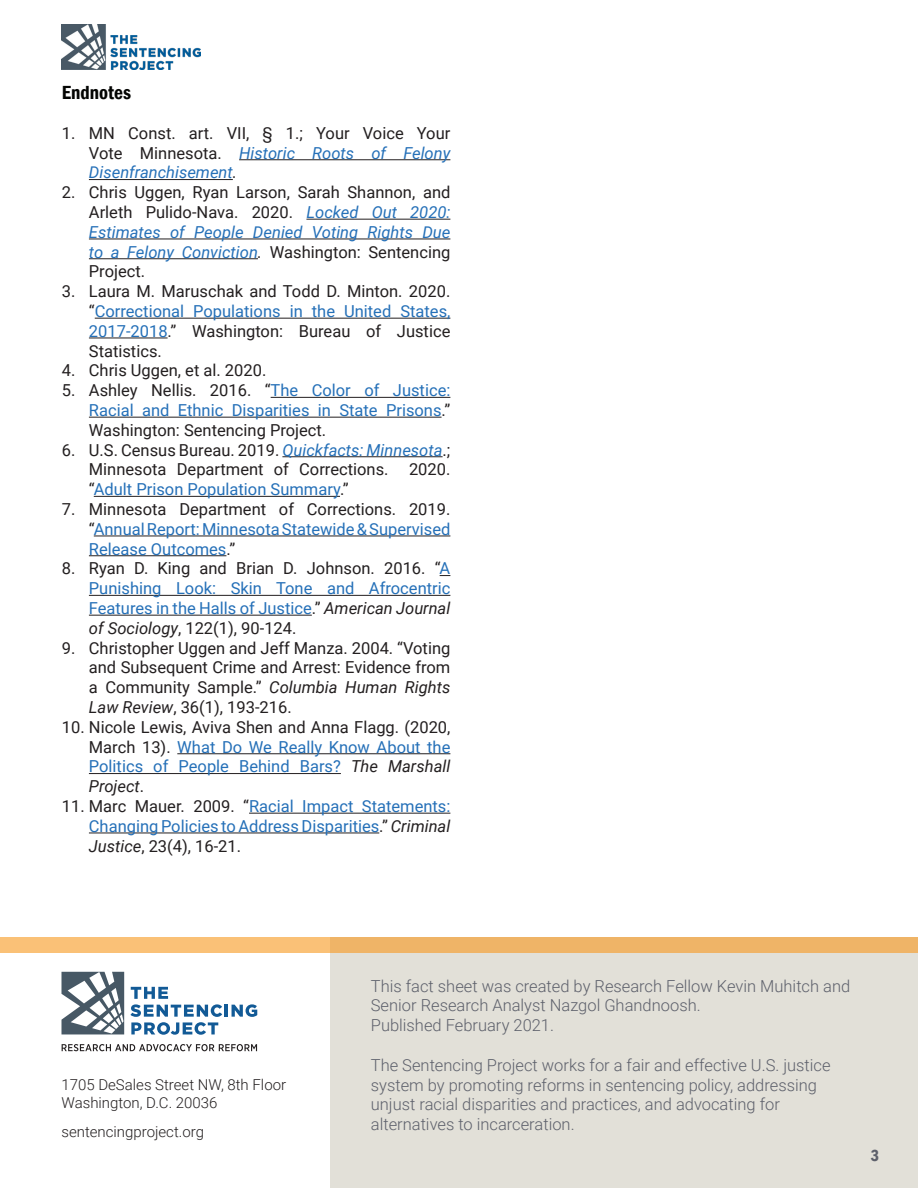
<style>
.page{position:relative;width:918px;height:1188px;background:#fff}
.page>*{position:absolute;margin:0;border:0;box-sizing:border-box;transform-origin:0 0}
.t1{font:600 condensed 19.5px "Franklin Gothic";color:#040503}
.t2{font:16.5px/19.8px "Roboto";color:#231f20;text-align:justify}
.t3{font:16.5px/19.8px "Roboto";color:#2570b8;text-align:justify}
.t4{font:300 16.5px/19.8px "Roboto";color:#5d606b}
.t5{font:600 condensed 16.5px "Franklin Gothic";color:#5d606b}
.t6{font:300 15px "Roboto";color:#231f20}
.s1{font-style:italic;color:#2570b8}
.s2{font-style:italic}
.s3{color:#2570b8}
.s4{color:#231f20}
.s5{font-style:italic;color:#231f20}
</style>
<div class="page">
<img style="left:62px;top:25px;width:139px;height:44px">
<div style="left:331px;top:1144px;width:587px;height:44px;background:#e2e0d8"></div>
<div style="left:331px;top:937px;width:587px;height:207px;background:#e2e0d8"></div>
<svg style="left:0;top:938px;width:918px;height:15px;background:#f2b86c"></svg>
<svg style="left:62px;top:972px;width:62px;height:62px"></svg>
<svg style="left:130px;top:987px;width:127px;height:48px"></svg>
<svg style="left:62px;top:1044px;width:195px;height:7px"></svg>
<hr style="left:239px;top:159px;width:211px;height:1px;background:#231f20">
<hr style="left:89px;top:179px;width:144px;height:1px;background:#231f20">
<hr style="left:306px;top:219px;width:144px;height:1px;background:#231f20">
<hr style="left:89px;top:239px;width:361px;height:1px;background:#231f20">
<hr style="left:89px;top:258px;width:169px;height:1px;background:#231f20">
<hr style="left:95px;top:318px;width:355px;height:1px;background:#231f20">
<hr style="left:89px;top:338px;width:79px;height:1px;background:#231f20">
<hr style="left:271px;top:397px;width:179px;height:1px;background:#231f20">
<hr style="left:89px;top:417px;width:353px;height:1px;background:#231f20">
<hr style="left:282px;top:456px;width:161px;height:1px;background:#231f20">
<hr style="left:94px;top:496px;width:246px;height:1px;background:#231f20">
<hr style="left:94px;top:536px;width:356px;height:1px;background:#231f20">
<hr style="left:89px;top:555px;width:137px;height:1px;background:#231f20">
<hr style="left:89px;top:595px;width:361px;height:1px;background:#231f20">
<hr style="left:89px;top:615px;width:223px;height:1px;background:#231f20">
<hr style="left:177px;top:753px;width:273px;height:1px;background:#231f20">
<hr style="left:89px;top:773px;width:252px;height:1px;background:#231f20">
<hr style="left:249px;top:813px;width:201px;height:1px;background:#231f20">
<hr style="left:89px;top:833px;width:290px;height:1px;background:#231f20">
<p class="t1" style="left:62px;top:80px;width:71px">Endnotes</p>
<p class="t2" style="left:89px;top:122px;width:363px;text-indent:-27px">1. MN Const. art. VII, § 1.; Your Voice Your Vote Minnesota. <span class="s1">Historic Roots of Felony Disenfranchisement</span><span class="s2">.</span></p>
<p class="t2" style="left:89px;top:182px;width:363px;text-indent:-27px">2. Chris Uggen, Ryan Larson, Sarah Shannon, and Arleth Pulido-Nava. 2020. <span class="s1">Locked Out 2020:<br>Estimates of People Denied Voting Rights Due to a Felony Conviction</span><span class="s2">.</span> Washington: Sentencing Project.</p>
<p class="t2" style="left:89px;top:281px;width:363px;text-indent:-27px">3. Laura M. Maruschak and Todd D. Minton. 2020. “<span class="s3">Correctional Populations in the United States, 2017-2018</span>.” Washington: Bureau of Justice Statistics.</p>
<p class="t2" style="left:62px;top:360px;width:206px">4. Chris Uggen, et al. 2020.</p>
<p class="t3" style="left:89px;top:380px;width:363px;text-indent:-27px"><span class="s4">5. Ashley Nellis. 2016. “</span>The Color of Justice:<br>Racial and Ethnic Disparities in State Prisons<span class="s4">.” Washington: Sentencing Project.</span></p>
<p class="t2" style="left:89px;top:439px;width:363px;text-indent:-27px">6. U.S. Census Bureau. 2019. <span class="s1">Quickfacts: Minnesota</span>.; Minnesota Department of Corrections. 2020. “<span class="s3">Adult Prison Population Summary</span>.”</p>
<p class="t3" style="left:89px;top:499px;width:363px;text-indent:-27px"><span class="s4">7. Minnesota Department of Corrections. 2019. “</span>Annual Report: Minnesota Statewide &amp; Supervised Release Outcomes<span class="s4">.”</span></p>
<p class="t3" style="left:89px;top:558px;width:363px;text-indent:-27px"><span class="s4">8. Ryan D. King and Brian D. Johnson. 2016. “</span>A Punishing Look: Skin Tone and Afrocentric Features in the Halls of Justice<span class="s4">.”</span> <span class="s5">American Journal of Sociology</span><span class="s4">, 122(1), 90-124.</span></p>
<p class="t2" style="left:89px;top:637px;width:363px;text-indent:-27px">9. Christopher Uggen and Jeff Manza. 2004. “Voting and Subsequent Crime and Arrest: Evidence from a Community Sample.” <span class="s2">Columbia Human Rights Law Review</span>, 36(1), 193-216.</p>
<p class="t2" style="left:89px;top:716px;width:363px;text-indent:-27px">10. Nicole Lewis, Aviva Shen and Anna Flagg. (2020, March 13). <span class="s3">What Do We Really Know About the Politics of People Behind Bars?</span> <span class="s2">The Marshall Project</span>.</p>
<p class="t3" style="left:89px;top:796px;width:363px;text-indent:-27px"><span class="s4">11. Marc Mauer. 2009. “</span>Racial Impact Statements:<br>Changing Policies to Address Disparities<span class="s4">.”</span> <span class="s5">Criminal Justice</span><span class="s4">, 23(4), 16-21.</span></p>
<p class="t6" style="left:62px;top:1074px;width:226px">1705 DeSales Street NW, 8th Floor</p>
<p class="t6" style="left:62px;top:1092px;width:157px">Washington, D.C. 20036</p>
<p class="t6" style="left:62px;top:1121px;width:144px">sentencingproject.org</p>
<p class="t4" style="left:371px;top:975px;width:481px">This fact sheet was created by Research Fellow Kevin Muhitch and<br>Senior Research Analyst Nazgol Ghandnoosh.<br>Published February 2021.</p>
<p class="t4" style="left:371px;top:1054px;width:461px">The Sentencing Project works for a fair and effective U.S. justice system by promoting reforms in sentencing policy, addressing unjust racial disparities and practices, and advocating for alternatives to incarceration.</p>
<p class="t5" style="left:870px;top:1144px;width:11px">33</p>
</div>
